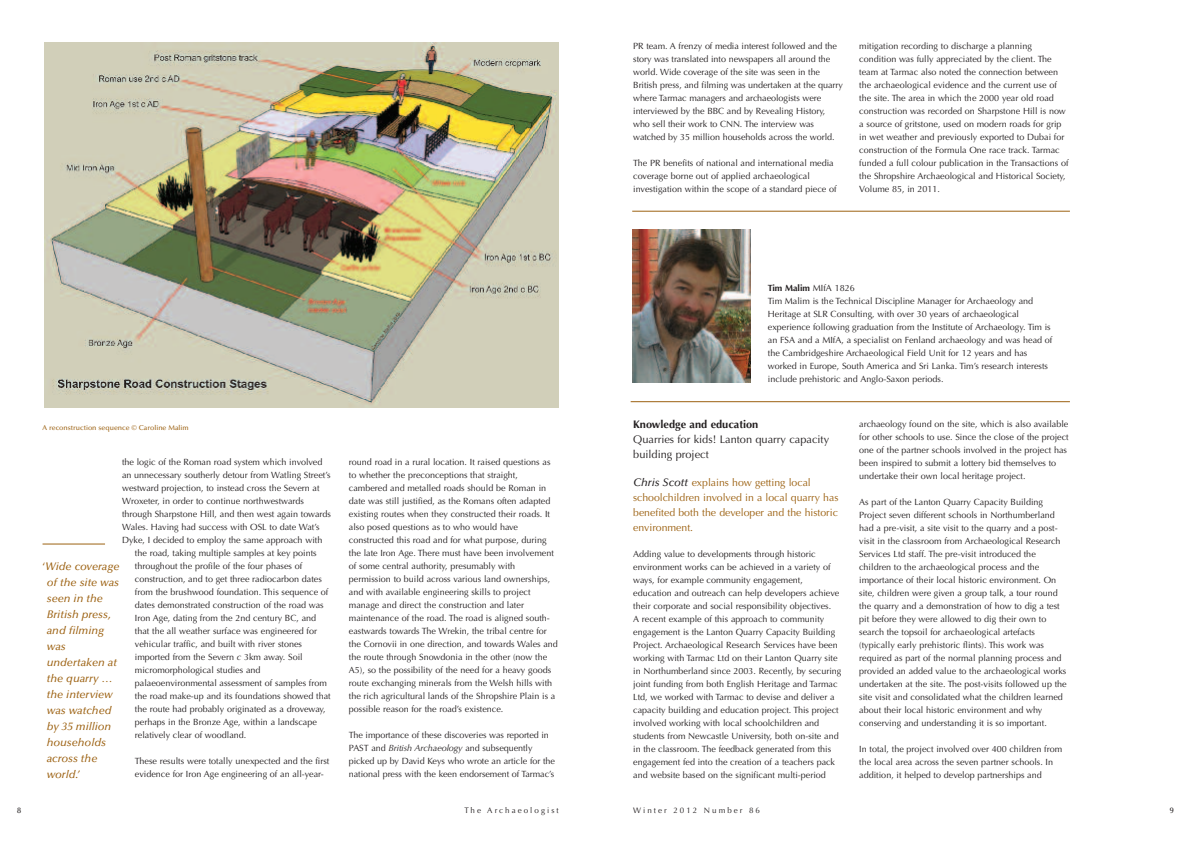
<style>
.page{position:relative;width:1191px;height:842px;background:#fff}
.page>*{position:absolute;margin:0;border:0;box-sizing:border-box;transform-origin:0 0}
.t1{font:italic 500 11px/16px "Optima";color:#9c6111}
.t2{font:11px/15px "Optima";color:#231f20}
.t3{font:700 11px "Optima";color:#231f20}
.t4{font:10.5px/15px "Optima";color:#9c6111}
.t5{font:9px/13px "Optima";color:#231f20}
.t6{font:8px "Optima";letter-spacing:.255em;color:#231f20}
.t7{font:500 8px "Optima";color:#231f20}
.t8{font:500 7px "Optima";color:#9c6111}
.s1{font-style:italic}
.s2{font-style:normal}
.s3{font-weight:400;font-style:normal}
.s4{font-weight:700}
.s5{font-weight:500;font-style:italic;font-size:11px;color:#231f20}
</style>
<div class="page">
<img style="left:44px;top:43px;width:514px;height:364px">
<img style="left:632px;top:230px;width:118px;height:153px">
<hr style="left:630px;top:401px;width:440px;height:1px;background:#9c6111">
<hr style="left:43px;top:544px;width:62px;height:1px;background:#9c6111">
<hr style="left:632px;top:211px;width:438px;height:1px;background:#9c6111">
<p class="t8" style="left:43px;top:425px;width:148px">A reconstruction sequence © Caroline Malim</p>
<p class="t5" style="left:122px;top:456px;width:202px">the logic of the Roman road system which involved</p>
<p class="t5" style="left:122px;top:469px;width:210px">an unnecessary southerly detour from Watling Street’s</p>
<p class="t5" style="left:122px;top:482px;width:199px">westward projection, to instead cross the Severn at</p>
<p class="t5" style="left:122px;top:495px;width:183px">Wroxeter, in order to continue northwestwards</p>
<p class="t5" style="left:122px;top:508px;width:211px">through Sharpstone Hill, and then west again towards</p>
<p class="t5" style="left:122px;top:521px;width:199px">Wales. Having had success with OSL to date Wat’s</p>
<p class="t5" style="left:122px;top:534px;width:202px">Dyke, I decided to employ the same approach with</p>
<p class="t5" style="left:135px;top:547px;width:183px">the road, taking multiple samples at key points</p>
<p class="t5" style="left:135px;top:560px;width:169px">throughout the profile of the four phases of</p>
<p class="t5" style="left:135px;top:573px;width:188px">construction, and to get three radiocarbon dates</p>
<p class="t5" style="left:135px;top:586px;width:195px">from the brushwood foundation. This sequence of</p>
<p class="t5" style="left:135px;top:599px;width:190px">dates demonstrated construction of the road was</p>
<p class="t5" style="left:135px;top:612px;width:183px">Iron Age, dating from the 2nd century BC, and</p>
<p class="t5" style="left:135px;top:625px;width:184px">that the all weather surface was engineered for</p>
<p class="t5" style="left:135px;top:638px;width:169px">vehicular traffic, and built with river stones</p>
<p class="t5" style="left:135px;top:651px;width:169px">imported from the Severn <span class="s1">c</span> 3km away. Soil</p>
<p class="t5" style="left:135px;top:664px;width:127px">micromorphological studies and</p>
<p class="t5" style="left:135px;top:677px;width:193px">palaeoenvironmental assessment of samples from</p>
<p class="t5" style="left:135px;top:690px;width:197px">the road make-up and its foundations showed that</p>
<p class="t5" style="left:135px;top:703px;width:192px">the route had probably originated as a droveway,</p>
<p class="t5" style="left:135px;top:716px;width:183px">perhaps in the Bronze Age, within a landscape</p>
<p class="t5" style="left:135px;top:729px;width:113px">relatively clear of woodland.</p>
<p class="t5" style="left:135px;top:755px;width:196px">These results were totally unexpected and the first evidence for Iron Age engineering of an all-year-</p>
<p class="t1" style="left:47px;top:559px;width:74px;text-indent:-4px"><span class="s2">‘</span>Wide coverage of the site was seen in the<br>British press, and filming was undertaken at the quarry <span class="s3">… </span>the interview was watched by 35 million households across the world.’</p>
<p class="t5" style="left:349px;top:456px;width:211px">round road in a rural location. It raised questions as to whether the preconceptions that straight, cambered and metalled roads should be Roman in date was still justified, as the Romans often adapted existing routes when they constructed their roads. It also posed questions as to who would have constructed this road and for what purpose, during the late Iron Age. There must have been involvement of some central authority, presumably with permission to build across various land ownerships, and with available engineering skills to project manage and direct the construction and later maintenance of the road. The road is aligned south&shy;eastwards towards The Wrekin, the tribal centre for the Cornovii in one direction, and towards Wales and the route through Snowdonia in the other (now the A5), so the possibility of the need for a heavy goods route exchanging minerals from the Welsh hills with the rich agricultural lands of the Shropshire Plain is a possible reason for the road’s existence.</p>
<p class="t5" style="left:349px;top:729px;width:208px">The importance of these discoveries was reported in PAST and <span class="s1">British Archaeology</span> and subsequently picked up by David Keys who wrote an article for the national press with the keen endorsement of Tarmac’s</p>
<p class="t7" style="left:17px;top:807px;width:5px">8</p>
<p class="t6" style="left:464px;top:807px;width:96px">The Archaeologist</p>
<p class="t5" style="left:633px;top:41px;width:211px">PR team. A frenzy of media interest followed and the story was translated into newspapers all around the world. Wide coverage of the site was seen in the British press, and filming was undertaken at the quarry where Tarmac managers and archaeologists were interviewed by the BBC and by Revealing History, who sell their work to CNN. The interview was watched by 35 million households across the world.</p>
<p class="t5" style="left:633px;top:158px;width:205px">The PR benefits of national and international media coverage borne out of applied archaeological investigation within the scope of a standard piece of</p>
<p class="t5" style="left:859px;top:41px;width:211px">mitigation recording to discharge a planning condition was fully appreciated by the client. The team at Tarmac also noted the connection between the archaeological evidence and the current use of the site. The area in which the 2000 year old road construction was recorded on Sharpstone Hill is now a source of gritstone, used on modern roads for grip in wet weather and previously exported to Dubai for construction of the Formula One race track. Tarmac funded a full colour publication in the Transactions of the Shropshire Archaeological and Historical Society, Volume 85, in 2011.</p>
<p class="t5" style="left:768px;top:282px;width:286px"><span class="s4">Tim Malim</span> MIfA 1826<br>Tim Malim is the Technical Discipline Manager for Archaeology and Heritage at SLR Consulting, with over 30 years of archaeological experience following graduation from the Institute of Archaeology. Tim is an FSA and a MIfA, a specialist on Fenland archaeology and was head of the Cambridgeshire Archaeological Field Unit for 12 years and has worked in Europe, South America and Sri Lanka. Tim’s research interests include prehistoric and Anglo-Saxon periods.</p>
<p class="t3" style="left:633px;top:420px;width:127px">Knowledge and education</p>
<p class="t2" style="left:633px;top:433px;width:197px">Quarries for kids! Lanton quarry capacity building project</p>
<p class="t4" style="left:633px;top:476px;width:207px"><span class="s5">Chris Scott</span> explains how getting local schoolchildren involved in a local quarry has benefited both the developer and the historic environment.</p>
<p class="t5" style="left:633px;top:548px;width:210px">Adding value to developments through historic environment works can be achieved in a variety of ways, for example community engagement, education and outreach can help developers achieve their corporate and social responsibility objectives.<br>A recent example of this approach to community engagement is the Lanton Quarry Capacity Building Project. Archaeological Research Services have been working with Tarmac Ltd on their Lanton Quarry site in Northumberland since 2003. Recently, by securing joint funding from both English Heritage and Tarmac Ltd, we worked with Tarmac to devise and deliver a capacity building and education project. This project involved working with local schoolchildren and students from Newcastle University, both on-site and in the classroom. The feedback generated from this engagement fed into the creation of a teachers pack and website based on the significant multi-period</p>
<p class="t5" style="left:859px;top:418px;width:211px">archaeology found on the site, which is also available for other schools to use. Since the close of the project one of the partner schools involved in the project has been inspired to submit a lottery bid themselves to undertake their own local heritage project.</p>
<p class="t5" style="left:859px;top:496px;width:209px">As part of the Lanton Quarry Capacity Building Project seven different schools in Northumberland had a pre-visit, a site visit to the quarry and a post&shy;visit in the classroom from Archaeological Research Services Ltd staff. The pre-visit introduced the children to the archaeological process and the importance of their local historic environment. On site, children were given a group talk, a tour round the quarry and a demonstration of how to dig a test pit before they were allowed to dig their own to search the topsoil for archaeological artefacts (typically early prehistoric flints). This work was required as part of the normal planning process and provided an added value to the archaeological works undertaken at the site. The post-visits followed up the site visit and consolidated what the children learned about their local historic environment and why conserving and understanding it is so important.</p>
<p class="t5" style="left:859px;top:743px;width:204px">In total, the project involved over 400 children from the local area across the seven partner schools. In addition, it helped to develop partnerships and</p>
<p class="t6" style="left:633px;top:807px;width:128px">Winter 2012 Number 86</p>
<p class="t7" style="left:1170px;top:807px;width:5px">9</p>
</div>
